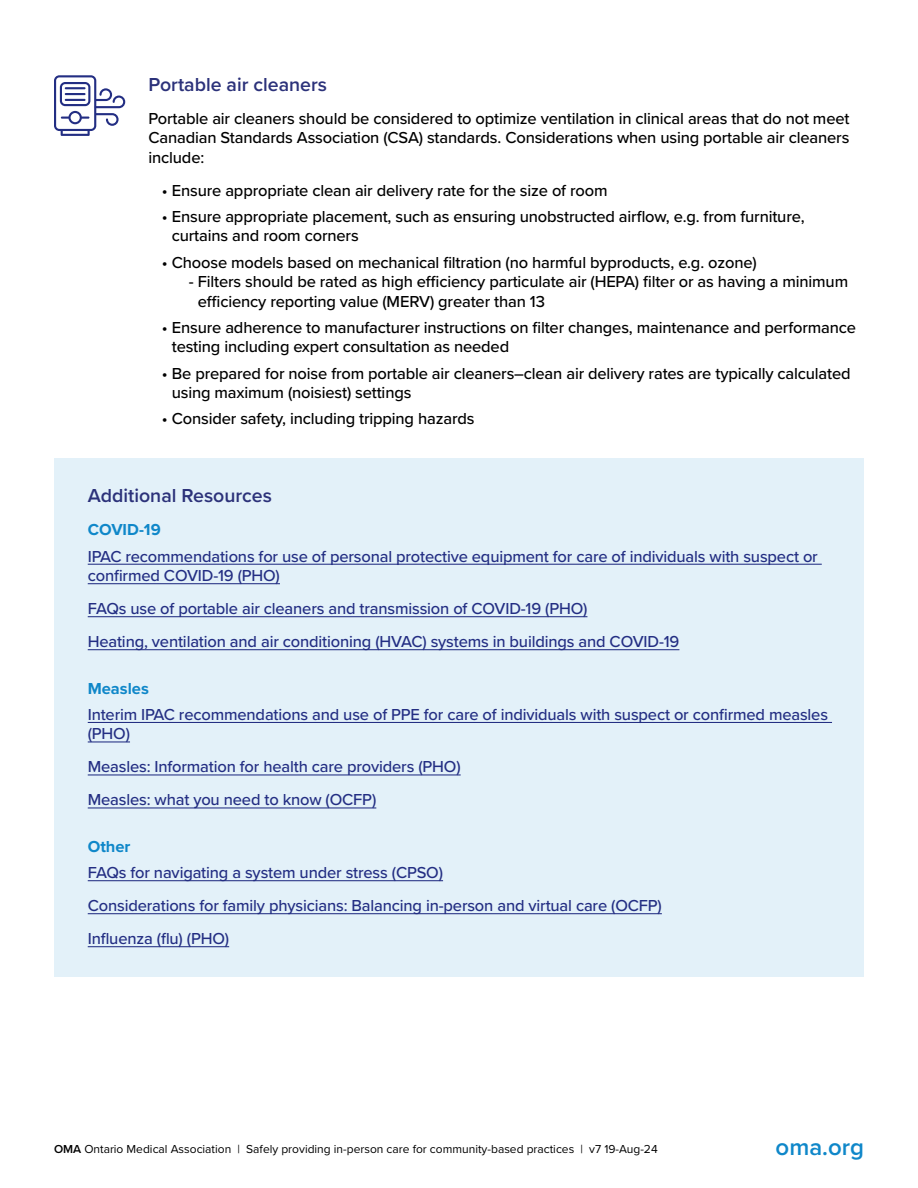
<style>
.page{position:relative;width:918px;height:1188px;background:#fff}
.page>*{position:absolute;margin:0;border:0;box-sizing:border-box;transform-origin:0 0}
.t1{font:600 24px "Proxima Nova";color:#0f87c9}
.t2{font:600 19.5px "Proxima Nova";color:#2c327a}
.t3{font:500 16.5px/19.5px "Proxima Nova";letter-spacing:-.01em;color:#000}
.t4{font:500 16.5px/33px "Proxima Nova";letter-spacing:-.01em;color:#232e83}
.t5{font:700 16.5px "Proxima Nova";color:#0f87c9}
.t6{font:12px "Proxima Nova";color:#000}
.s1{font-weight:600}
</style>
<div class="page">
<div style="left:54px;top:458px;width:810px;height:518px;background:#e3f1f9"></div>
<hr style="left:88px;top:564px;width:734px;height:1px;background:#232e83">
<hr style="left:88px;top:583px;width:192px;height:1px;background:#232e83">
<hr style="left:88px;top:616px;width:499px;height:1px;background:#232e83">
<hr style="left:88px;top:649px;width:591px;height:1px;background:#232e83">
<hr style="left:88px;top:722px;width:744px;height:1px;background:#232e83">
<hr style="left:88px;top:741px;width:42px;height:1px;background:#232e83">
<hr style="left:88px;top:774px;width:373px;height:1px;background:#232e83">
<hr style="left:88px;top:807px;width:288px;height:1px;background:#232e83">
<hr style="left:88px;top:880px;width:355px;height:1px;background:#232e83">
<hr style="left:88px;top:913px;width:574px;height:1px;background:#232e83">
<hr style="left:88px;top:946px;width:141px;height:1px;background:#232e83">
<svg style="left:54px;top:75px;width:71px;height:61px"></svg>
<p class="t2" style="left:148px;top:70px;width:180px">Portable air cleaners</p>
<p class="t3" style="left:148px;top:108px;width:703px;text-align:justify">Portable air cleaners should be considered to optimize ventilation in clinical areas that do not meet Canadian Standards Association (CSA) standards. Considerations when using portable air cleaners include:</p>
<p class="t3" style="left:162px;top:180px;width:447px">• Ensure appropriate clean air delivery rate for the size of room</p>
<p class="t3" style="left:172px;top:206px;width:634px;text-indent:-10px">• Ensure appropriate placement, such as ensuring unobstructed airflow, e.g. from furniture, curtains and room corners</p>
<p class="t3" style="left:162px;top:252px;width:596px">• Choose models based on mechanical filtration (no harmful byproducts, e.g. ozone)</p>
<p class="t3" style="left:198px;top:291px;width:349px">efficiency reporting value (MERV) greater than 13</p>
<p class="t3" style="left:172px;top:317px;width:686px;text-indent:-10px">• Ensure adherence to manufacturer instructions on filter changes, maintenance and performance testing including expert consultation as needed</p>
<p class="t3" style="left:172px;top:363px;width:680px;text-indent:-10px">• Be prepared for noise from portable air cleaners–clean air delivery rates are typically calculated using maximum (noisiest) settings</p>
<p class="t3" style="left:162px;top:409px;width:314px">• Consider safety, including tripping hazards</p>
<p class="t3" style="left:189px;top:271px;width:661px">- Filters should be rated as high efficiency particulate air (HEPA) filter or as having a minimum</p>
<p class="t2" style="left:88px;top:481px;width:186px">Additional Resources</p>
<p class="t5" style="left:88px;top:518px;width:75px">COVID-19</p>
<p class="t4" style="left:88px;top:546px;width:732px;line-height:19.5px">IPAC recommendations for use of personal protective equipment for care of individuals with suspect or confirmed COVID-19 (PHO)</p>
<p class="t4" style="left:88px;top:592px;width:593px">FAQs use of portable air cleaners and transmission of COVID-19 (PHO)<br>Heating, ventilation and air conditioning (HVAC) systems in buildings and COVID-19</p>
<p class="t5" style="left:88px;top:676px;width:63px">Measles</p>
<p class="t4" style="left:88px;top:704px;width:742px;line-height:19.5px">Interim IPAC recommendations and use of PPE for care of individuals with suspect or confirmed measles (PHO)</p>
<p class="t4" style="left:88px;top:750px;width:374px">Measles: Information for health care providers (PHO)<br>Measles: what you need to know (OCFP)</p>
<p class="t5" style="left:88px;top:834px;width:44px">Other</p>
<p class="t4" style="left:88px;top:856px;width:576px">FAQs for navigating a system under stress (CPSO)<br>Considerations for family physicians: Balancing in-person and virtual care (OCFP)<br>Influenza (flu) (PHO)</p>
<p class="t6" style="left:54px;top:1140px;width:605px"><span class="s1">OMA</span> Ontario Medical Association | Safely providing in-person care for community-based practices | v7 19-Aug-24</p>
<h1 class="t1" style="left:776px;top:1129px;width:90px">oma.org</h1>
</div>
